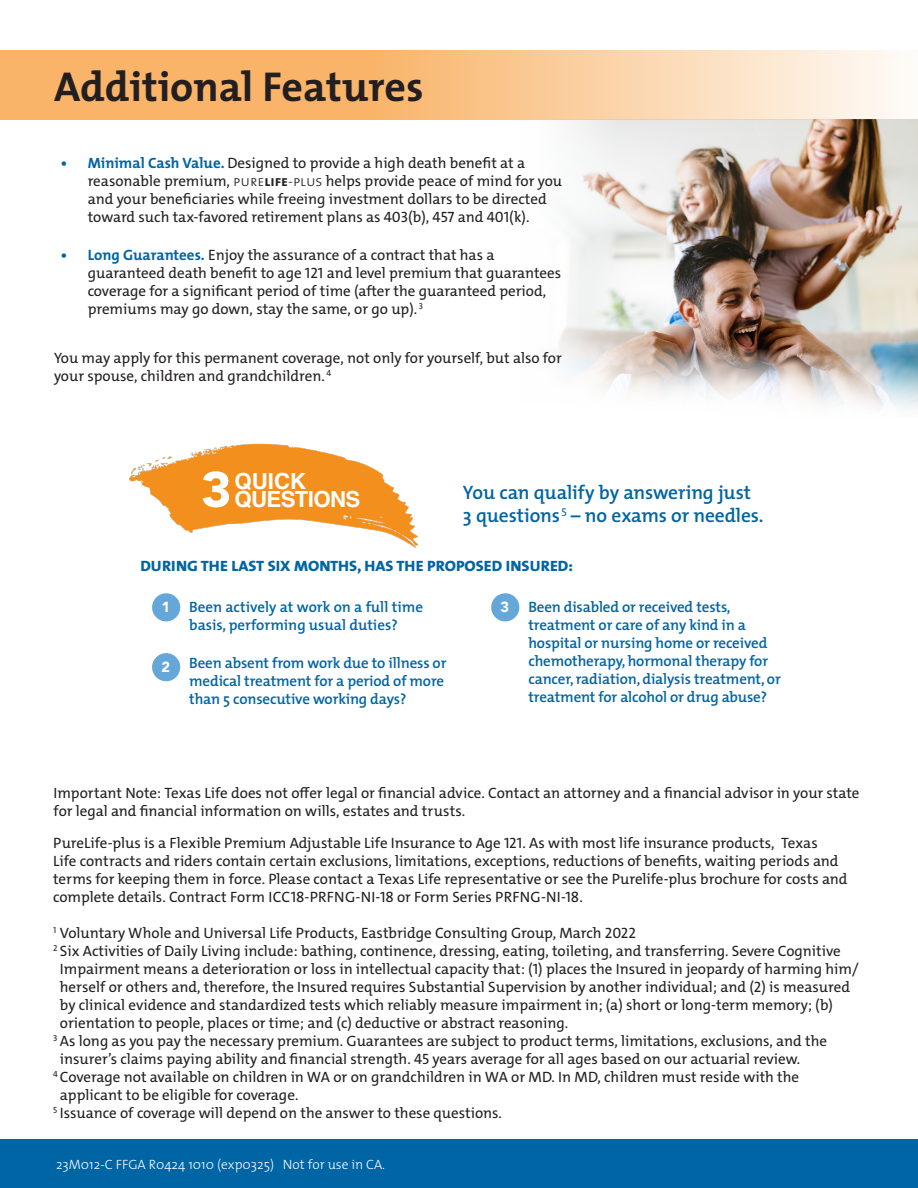
<style>
.page{position:relative;width:918px;height:1188px;background:#fff}
.page>*{position:absolute;margin:0;border:0;box-sizing:border-box;transform-origin:0 0}
.t1{font:900 49.35px "Avenir";color:#fff;scale:1.05 1}
.t2{font:700 42px "The Mix";color:#231f20}
.t3{font:700 22.2px "Helvetica";letter-spacing:-.03em;color:#fff}
.t4{font:600 19.5px/23.4px "The Mix";letter-spacing:-.01em;color:#0065a4}
.t5{font:15px/18px "The Mix";color:#231f20}
.t6{font:600 15px/18px "The Mix";letter-spacing:-.01em;color:#0065a4}
.t7{font:15px "The Mix Extra Bold Caps";color:#0065a4;scale:1.07 1}
.t8{font:900 14.7px "Avenir";color:#fff}
.t9{font:300 13.5px "The Mix";color:#fff}
.s1{font-weight:700;color:#0065a4}
.s2{font-family:"The Mix Light Caps"}
.s3{font-family:"The Mix Bold Caps"}
</style>
<div class="page">
<img style="left:559px;top:120px;width:359px;height:289px">
<img style="left:130px;top:444px;width:288px;height:104px">
<div style="left:152px;top:593px;width:28px;height:28px;background:#66a7da;border-radius:50%"></div>
<div style="left:152px;top:653px;width:28px;height:28px;background:#66a7da;border-radius:50%"></div>
<div style="left:491px;top:593px;width:28px;height:28px;background:#66a7da;border-radius:50%"></div>
<div style="left:0;top:1139px;width:918px;height:49px;background:#0065a4"></div>
<svg style="left:0;top:50px;width:918px;height:70px;background:#fac993"></svg>
<p class="t2" style="left:54px;top:51px;width:371px">Additional Features</p>
<p class="t5" style="left:88px;top:154px;width:476px;text-indent:-27px"><span class="s1">• Minimal Cash Value.</span> Designed to provide a high death benefit at a reasonable premium, <span class="s2">pure</span><span class="s3">life</span><span class="s2">-plus</span> helps provide peace of mind for you and your beneficiaries while freeing investment dollars to be directed toward such tax-favored retirement plans as 403(b), 457 and 401(k).</p>
<p class="t5" style="left:88px;top:246px;width:475px;text-indent:-27px"><span class="s1">• Long Guarantees.</span> Enjoy the assurance of a contract that has a guaranteed death benefit to age 121 and level premium that guarantees coverage for a significant period of time (after the guaranteed period, premiums may go down, stay the same, or go up). <sup>3</sup></p>
<p class="t5" style="left:54px;top:349px;width:509px">You may apply for this permanent coverage, not only for yourself, but also for your spouse, children and grandchildren. <sup>4</sup></p>
<p class="t1" style="left:201px;top:447px;width:31px">3</p>
<p class="t3" style="left:235px;top:467px;width:73px">QUICK</p>
<p class="t3" style="left:235px;top:486px;width:127px">QUESTIONS</p>
<p class="t4" style="left:463px;top:480px;width:302px">You can qualify by answering just<br>3 questions <sup>5</sup> – no exams or needles.</p>
<p class="t7" style="left:140px;top:554px;width:406px">DURING THE LAST SIX MONTHS, HAS THE PROPOSED INSURED:</p>
<p class="t6" style="left:189px;top:598px;width:235px">Been actively at work on a full time basis, performing usual duties?</p>
<p class="t6" style="left:189px;top:654px;width:259px">Been absent from work due to illness or medical treatment for a period of more than 5 consecutive working days?</p>
<p class="t6" style="left:528px;top:598px;width:254px">Been disabled or received tests, treatment or care of any kind in a hospital or nursing home or received chemotherapy, hormonal therapy for cancer, radiation, dialysis treatment, or treatment for alcohol or drug abuse?</p>
<p class="t8" style="left:501px;top:595px;width:10px">3</p>
<p class="t8" style="left:162px;top:595px;width:10px">1</p>
<p class="t8" style="left:162px;top:655px;width:10px">2</p>
<p class="t5" style="left:54px;top:784px;width:807px">Important Note: Texas Life does not offer legal or financial advice. Contact an attorney and a financial advisor in your state for legal and financial information on wills, estates and trusts.</p>
<p class="t5" style="left:53px;top:834px;width:796px">PureLife-plus is a Flexible Premium Adjustable Life Insurance to Age 121. As with most life insurance products, Texas<br>Life contracts and riders contain certain exclusions, limitations, exceptions, reductions of benefits, waiting periods and terms for keeping them in force. Please contact a Texas Life representative or see the Purelife-plus brochure for costs and complete details. Contract Form ICC18-PRFNG-NI-18 or Form Series PRFNG-NI-18.</p>
<p class="t5" style="left:53px;top:924px;width:584px"><sup>1</sup> Voluntary Whole and Universal Life Products, Eastbridge Consulting Group, March 2022</p>
<p class="t5" style="left:60px;top:942px;width:800px;text-indent:-7px"><sup>2</sup> Six Activities of Daily Living include: bathing, continence, dressing, eating, toileting, and transferring. Severe Cognitive Impairment means a deterioration or loss in intellectual capacity that: (1) places the Insured in jeopardy of harming him/ herself or others and, therefore, the Insured requires Substantial Supervision by another individual; and (2) is measured by clinical evidence and standardized tests which reliably measure impairment in; (a) short or long-term memory; (b) orientation to people, places or time; and (c) deductive or abstract reasoning.</p>
<p class="t5" style="left:60px;top:1032px;width:769px;text-indent:-7px"><sup>3</sup> As long as you pay the necessary premium. Guarantees are subject to product terms, limitations, exclusions, and the insurer’s claims paying ability and financial strength. 45 years average for all ages based on our actuarial review.</p>
<p class="t5" style="left:60px;top:1068px;width:741px;text-indent:-7px"><sup>4</sup> Coverage not available on children in WA or on grandchildren in WA or MD. In MD, children must reside with the applicant to be eligible for coverage.</p>
<p class="t5" style="left:53px;top:1104px;width:450px"><sup>5</sup> Issuance of coverage will depend on the answer to these questions.</p>
<p class="t9" style="left:56px;top:1153px;width:331px">23M012-C FFGA R0424 1010 (exp0325) Not for use in CA.</p>
</div>
